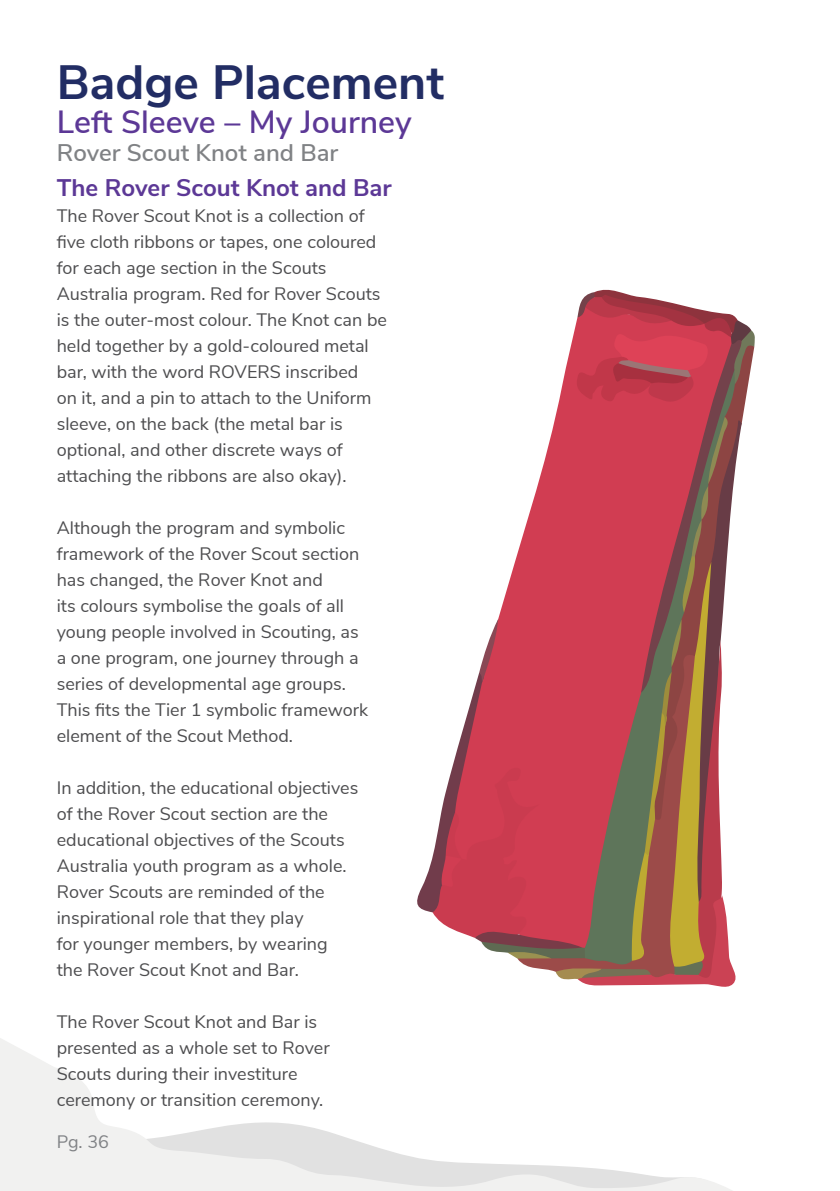
<style>
.page{position:relative;width:840px;height:1191px;background:#fff}
.page>*{position:absolute;margin:0;border:0;box-sizing:border-box;transform-origin:0 0}
.t1{font:700 48px "Nunito Sans";color:#222d64}
.t2{font:600 32px "Nunito Sans";color:#5c3896}
.t3{font:700 24px "Nunito Sans";color:#5c3896}
.t4{font:600 24px "Nunito Sans";color:#808285}
.t5{font:18px/26px "Nunito Sans";color:#4d4d4f}
.t6{font:18px "Nunito Sans";color:#808285}
</style>
<div class="page">
<svg style="left:0;top:986px;width:732px;height:205px"></svg>
<svg style="left:417px;top:290px;width:337px;height:696px"></svg>
<h1 class="t1" style="left:57px;top:47px;width:388px">Badge Placement</h1>
<h2 class="t2" style="left:57px;top:99px;width:356px">Left Sleeve – My Journey</h2>
<h3 class="t4" style="left:57px;top:135px;width:283px">Rover Scout Knot and Bar</h3>
<h3 class="t3" style="left:57px;top:170px;width:336px">The Rover Scout Knot and Bar</h3>
<p class="t5" style="left:57px;top:202px;width:331px">The Rover Scout Knot is a collection of five cloth ribbons or tapes, one coloured for each age section in the Scouts Australia program. Red for Rover Scouts is the outer-most colour. The Knot can be held together by a gold-coloured metal bar, with the word ROVERS inscribed<br>on it, and a pin to attach to the Uniform sleeve, on the back (the metal bar is optional, and other discrete ways of attaching the ribbons are also okay).</p>
<p class="t5" style="left:57px;top:514px;width:313px">Although the program and symbolic framework of the Rover Scout section has changed, the Rover Knot and<br>its colours symbolise the goals of all young people involved in Scouting, as a one program, one journey through a series of developmental age groups.<br>This fits the Tier 1 symbolic framework element of the Scout Method.</p>
<p class="t5" style="left:57px;top:774px;width:303px">In addition, the educational objectives of the Rover Scout section are the educational objectives of the Scouts Australia youth program as a whole.<br>Rover Scouts are reminded of the inspirational role that they play<br>for younger members, by wearing<br>the Rover Scout Knot and Bar.</p>
<p class="t5" style="left:57px;top:1008px;width:274px">The Rover Scout Knot and Bar is presented as a whole set to Rover<br>Scouts during their investiture ceremony or transition ceremony.</p>
<p class="t6" style="left:57px;top:1128px;width:54px">Pg. 36</p>
</div>
